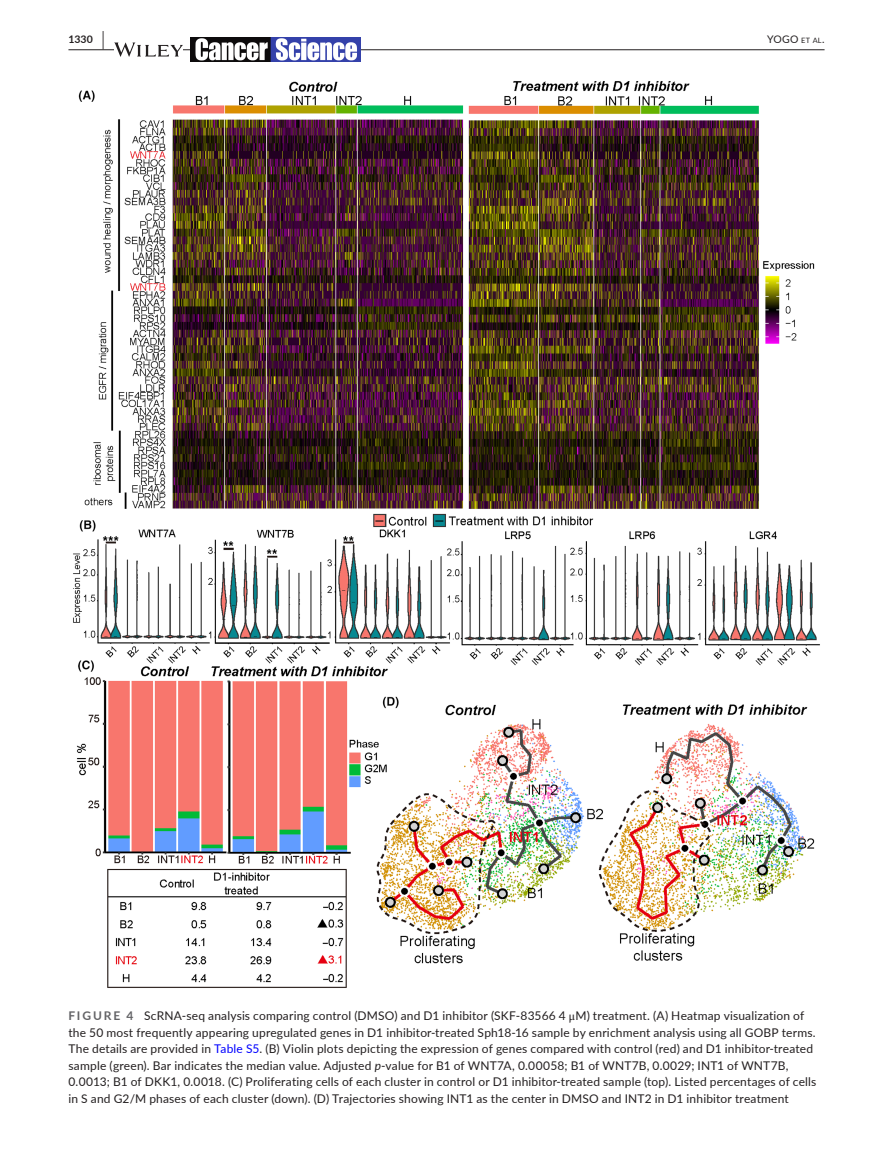
<style>
.page{position:relative;width:893px;height:1174px;background:#fff}
.page>*{position:absolute;margin:0;border:0;box-sizing:border-box;transform-origin:0 0}
.t1{font:12px/16.5px "Lato";letter-spacing:.015em;color:#231f20}
.t2{font:10.5px "Lato";color:#231f20}
.t3{font:700 10.5px "Lato";color:#231f20}
.s1{font-size:19.5px}
.s2{font-size:7.35px}
.s3{font-weight:700;color:#636366}
.s4{font-family:"STIX"}
.s5{color:#00f}
.s6{font-style:italic}
</style>
<div class="page">
<hr style="left:68px;top:49px;width:756px;height:1px;background:#231f20">
<svg style="left:114px;top:42px;width:69px;height:15px"></svg>
<img style="left:191px;top:38px;width:170px;height:24px">
<img style="left:73px;top:81px;width:747px;height:907px">
<p class="t3" style="left:68px;top:31px;width:37px">1330 <span class="s1">|</span></p>
<p class="t2" style="left:767px;top:31px;width:59px">YOGO <span class="s2">et al</span>.</p>
<p class="t1" style="left:68px;top:1007px;width:749px"><span class="s3">FIGURE 4</span> ScRNA-seq analysis comparing control (DMSO) and D1 inhibitor (SKF-83566 4 <span class="s4">μ</span>M) treatment. (A) Heatmap visualization of the 50 most frequently appearing upregulated genes in D1 inhibitor-treated Sph18-16 sample by enrichment analysis using all GOBP terms.<br>The details are provided in <span class="s5">Table S5</span>. (B) Violin plots depicting the expression of genes compared with control (red) and D1 inhibitor-treated sample (green). Bar indicates the median value. Adjusted <span class="s6">p</span>-value for B1 of WNT7A, 0.00058; B1 of WNT7B, 0.0029; INT1 of WNT7B, 0.0013; B1 of DKK1, 0.0018. (C) Proliferating cells of each cluster in control or D1 inhibitor-treated sample (top). Listed percentages of cells in S and G2/M phases of each cluster (down). (D) Trajectories showing INT1 as the center in DMSO and INT2 in D1 inhibitor treatment</p>
</div>
